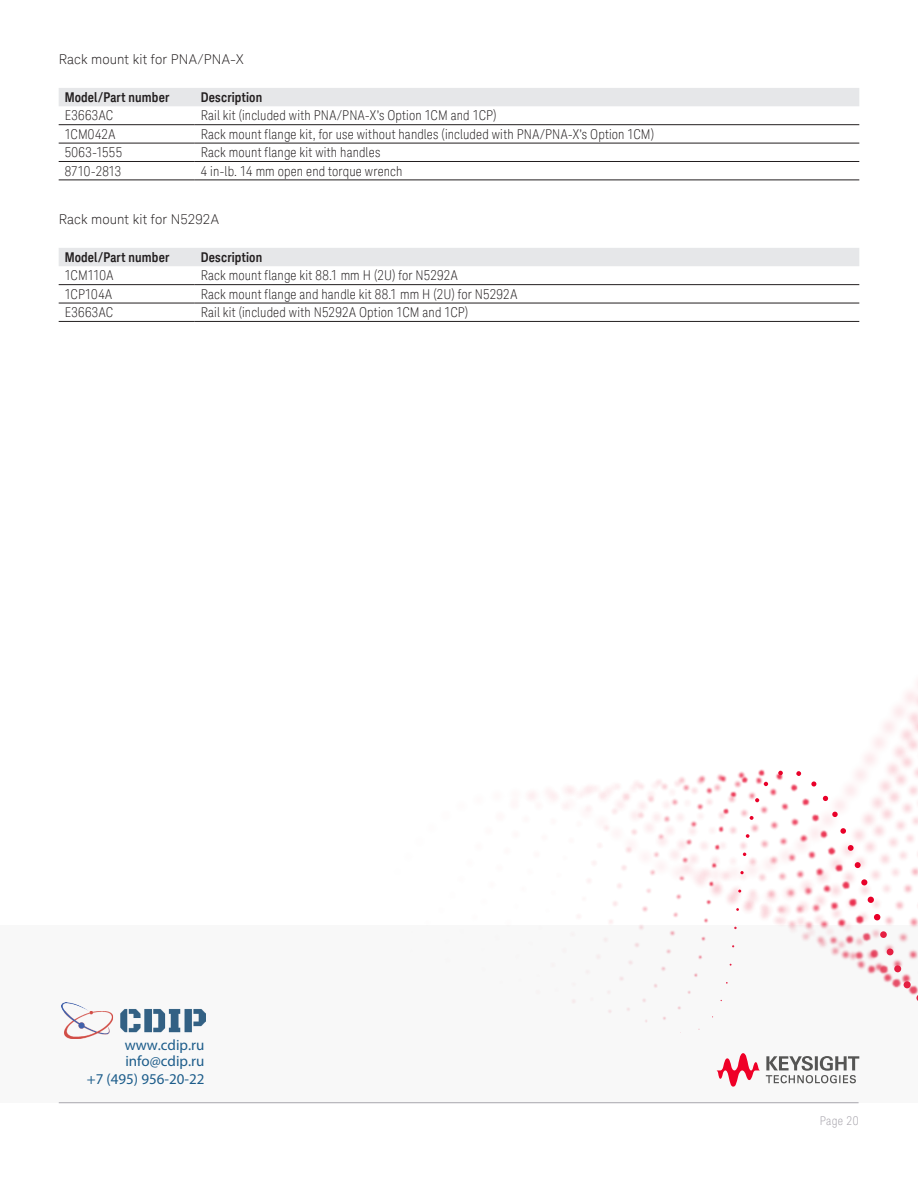
<style>
.page{position:relative;width:918px;height:1188px;background:#fff}
.page>*{position:absolute;margin:0;border:0;box-sizing:border-box;transform-origin:0 0}
.t1{font:15px/17.4px "Myriad Pro";color:#1d5d8b;text-align:right}
.t2{font:300 condensed 13.5px "Keysight Sans";letter-spacing:.01em;color:#231f20}
.t3{font:700 13.5px "Keysight Sans Condensed";letter-spacing:.01em;color:#231f20}
.t4{font:300 13.5px "Keysight Sans";letter-spacing:.01em;color:#231f20}
.t5{font:300 condensed 13.5px "Keysight Sans";letter-spacing:-.02em;color:#231f20}
.t6{font:300 condensed 12px "Keysight Sans";letter-spacing:.03em;color:#a4a1a9}
</style>
<div class="page">
<img style="left:528px;top:682px;width:390px;height:244px">
<svg style="left:740px;top:871px;width:4px;height:3px"></svg>
<svg style="left:743px;top:852px;width:3px;height:4px"></svg>
<svg style="left:746px;top:834px;width:4px;height:4px"></svg>
<svg style="left:750px;top:816px;width:4px;height:4px"></svg>
<svg style="left:755px;top:798px;width:4px;height:4px"></svg>
<svg style="left:764px;top:782px;width:4px;height:4px"></svg>
<svg style="left:778px;top:771px;width:5px;height:4px"></svg>
<svg style="left:796px;top:771px;width:5px;height:5px"></svg>
<svg style="left:811px;top:781px;width:6px;height:6px"></svg>
<svg style="left:823px;top:796px;width:5px;height:5px"></svg>
<svg style="left:832px;top:812px;width:6px;height:5px"></svg>
<svg style="left:840px;top:828px;width:6px;height:6px"></svg>
<svg style="left:848px;top:845px;width:6px;height:6px"></svg>
<svg style="left:855px;top:862px;width:6px;height:6px"></svg>
<svg style="left:861px;top:879px;width:7px;height:7px"></svg>
<div style="left:867px;top:896px;width:7px;height:7px;background:#e90029;border-radius:50%"></div>
<div style="left:874px;top:914px;width:7px;height:7px;background:#e90029;border-radius:50%"></div>
<div style="left:0;top:926px;width:918px;height:177px;background:#f8f8f8"></div>
<svg style="left:766px;top:1056px;width:93px;height:27px"></svg>
<svg style="left:716px;top:1053px;width:44px;height:34px"></svg>
<div style="left:59px;top:248px;width:800px;height:18px;background:#e6e7e9"></div>
<hr style="left:59px;top:284px;width:136px;height:1px;background:#231f20">
<hr style="left:195px;top:284px;width:664px;height:1px;background:#231f20">
<hr style="left:59px;top:303px;width:136px;height:1px;background:#231f20">
<hr style="left:195px;top:303px;width:664px;height:1px;background:#231f20">
<hr style="left:59px;top:321px;width:136px;height:1px;background:#231f20">
<hr style="left:195px;top:321px;width:664px;height:1px;background:#231f20">
<div style="left:59px;top:88px;width:800px;height:18px;background:#e6e7e9"></div>
<hr style="left:59px;top:124px;width:136px;height:1px;background:#231f20">
<hr style="left:195px;top:124px;width:664px;height:1px;background:#231f20">
<hr style="left:59px;top:143px;width:136px;height:1px;background:#231f20">
<hr style="left:195px;top:143px;width:664px;height:1px;background:#231f20">
<hr style="left:59px;top:161px;width:136px;height:1px;background:#231f20">
<hr style="left:195px;top:161px;width:664px;height:1px;background:#231f20">
<hr style="left:59px;top:180px;width:136px;height:1px;background:#231f20">
<hr style="left:195px;top:180px;width:664px;height:1px;background:#231f20">
<img style="left:61px;top:1003px;width:144px;height:35px">
<p class="t4" style="left:59px;top:51px;width:187px">Rack mount kit for PNA/PNA-X</p>
<p class="t3" style="left:65px;top:89px;width:106px">Model/Part number</p>
<p class="t3" style="left:201px;top:89px;width:63px">Description</p>
<p class="t2" style="left:65px;top:108px;width:50px">E3663AC</p>
<p class="t2" style="left:201px;top:108px;width:297px">Rail kit (included with PNA/PNA-X’s Option 1CM and 1CP)</p>
<p class="t2" style="left:65px;top:126px;width:52px">1CM042A</p>
<p class="t2" style="left:201px;top:126px;width:455px">Rack mount flange kit, for use without handles (included with PNA/PNA-X’s Option 1CM)</p>
<p class="t2" style="left:65px;top:144px;width:59px">5063-1555</p>
<p class="t2" style="left:201px;top:144px;width:181px">Rack mount flange kit with handles</p>
<p class="t2" style="left:65px;top:163px;width:58px">8710-2813</p>
<p class="t2" style="left:201px;top:163px;width:203px">4 in-lb. 14 mm open end torque wrench</p>
<p class="t4" style="left:59px;top:211px;width:162px">Rack mount kit for N5292A</p>
<p class="t3" style="left:65px;top:249px;width:106px">Model/Part number</p>
<p class="t3" style="left:201px;top:249px;width:63px">Description</p>
<p class="t5" style="left:65px;top:268px;width:50px">1CM110A</p>
<p class="t2" style="left:201px;top:268px;width:259px">Rack mount flange kit 88.1 mm H (2U) for N5292A</p>
<p class="t2" style="left:65px;top:286px;width:49px">1CP104A</p>
<p class="t2" style="left:201px;top:286px;width:318px">Rack mount flange and handle kit 88.1 mm H (2U) for N5292A</p>
<p class="t2" style="left:65px;top:304px;width:50px">E3663AC</p>
<p class="t2" style="left:201px;top:304px;width:269px">Rail kit (included with N5292A Option 1CM and 1CP)</p>
<p class="t1" style="left:87px;top:1036px;width:119px">www.cdip.ru info@cdip.ru<br>+7 (495) 956-20-22</p>
<p class="t6" style="left:820px;top:1114px;width:40px">Page 20</p>
</div>
